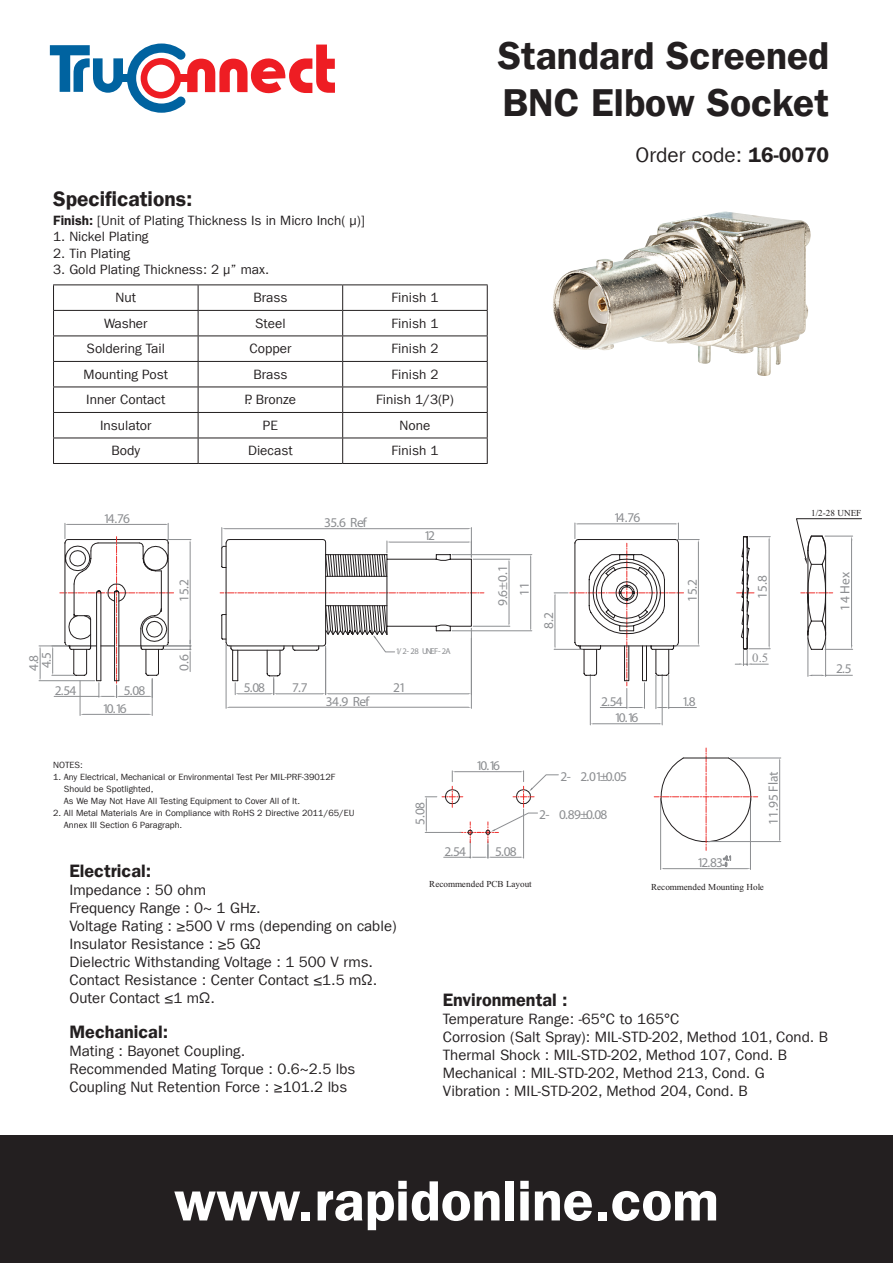
<style>
.page{position:relative;width:893px;height:1263px;background:#fff}
.page>*{position:absolute;margin:0;border:0;box-sizing:border-box;transform-origin:0 0}
.t1{font:57px "Franklin Gothic LT Com Dm";color:#fff}
.t2{font:39px/46.5px "Franklin Gothic LT Com Dm";color:#231f20}
.t3{font:21px "Franklin Gothic LT Com";color:#231f20}
.t4{font:21px "Franklin Gothic LT Com Dm";color:#231f20}
.t5{font:18px "Franklin Gothic LT Com Dm";color:#231f20}
.t6{font:15px/18px "Franklin Gothic LT Com";color:#231f20}
.t7{font:13.5px/28px "Franklin Gothic LT Com";color:#231f20}
.t8{font:13.35px/16.5px "ISOCPEUR";letter-spacing:-.065em;color:#8c8e91}
.t9{font:12.9px "Times New Roman";color:#8c8e91}
.t10{font:9.15px "Times New Roman";color:#231f20}
.t11{font:9px/12px "Franklin Gothic LT Com";color:#231f20}
.t12{font:8.55px "ISOCPEUR";letter-spacing:-.08em;color:#8c8e91}
.s1{font-family:"Franklin Gothic LT Com Dm"}
</style>
<div class="page">
<div style="left:0;top:1135px;width:893px;height:128px;background:#231f20"></div>
<svg style="left:50px;top:44px;width:285px;height:69px"></svg>
<div style="left:121px;top:75px;width:9px;height:7px;background:#0063a0"></div>
<div style="left:179px;top:75px;width:10px;height:7px;background:#ee1d23"></div>
<div style="left:141px;top:58px;width:40px;height:40px;border:7px solid #ee1d23;border-radius:50%"></div>
<img style="left:553px;top:212px;width:258px;height:164px">
<svg style="left:425px;top:771px;width:134px;height:87px"></svg>
<svg style="left:654px;top:748px;width:104px;height:121px"></svg>
<hr style="left:80px;top:681px;width:1px;height:34px;background:#8c8e91">
<hr style="left:152px;top:679px;width:1px;height:36px;background:#8c8e91">
<svg style="left:80px;top:714px;width:72px;height:1px"></svg>
<hr style="left:730px;top:758px;width:51px;height:1px;background:#8c8e91">
<hr style="left:708px;top:841px;width:73px;height:1px;background:#8c8e91">
<svg style="left:779px;top:758px;width:1px;height:83px"></svg>
<hr style="left:590px;top:674px;width:1px;height:51px;background:#8c8e91">
<hr style="left:662px;top:674px;width:1px;height:51px;background:#8c8e91">
<svg style="left:590px;top:723px;width:72px;height:1px"></svg>
<hr style="left:656px;top:675px;width:1px;height:34px;background:#8c8e91">
<hr style="left:668px;top:675px;width:1px;height:34px;background:#8c8e91">
<svg style="left:39px;top:523px;width:660px;height:185px"></svg>
<hr style="left:808px;top:638px;width:1px;height:38px;background:#8c8e91">
<hr style="left:825px;top:638px;width:1px;height:38px;background:#8c8e91">
<svg style="left:808px;top:675px;width:44px;height:1px"></svg>
<svg style="left:735px;top:536px;width:35px;height:130px"></svg>
<svg style="left:796px;top:518px;width:66px;height:132px"></svg>
<hr style="left:53px;top:284px;width:145px;height:1px;background:#231f20">
<hr style="left:198px;top:284px;width:145px;height:1px;background:#231f20">
<hr style="left:343px;top:284px;width:145px;height:1px;background:#231f20">
<hr style="left:53px;top:310px;width:145px;height:1px;background:#231f20">
<hr style="left:198px;top:310px;width:145px;height:1px;background:#231f20">
<hr style="left:343px;top:310px;width:145px;height:1px;background:#231f20">
<hr style="left:53px;top:336px;width:145px;height:1px;background:#231f20">
<hr style="left:198px;top:336px;width:145px;height:1px;background:#231f20">
<hr style="left:343px;top:336px;width:145px;height:1px;background:#231f20">
<hr style="left:53px;top:361px;width:145px;height:1px;background:#231f20">
<hr style="left:198px;top:361px;width:145px;height:1px;background:#231f20">
<hr style="left:343px;top:361px;width:145px;height:1px;background:#231f20">
<hr style="left:53px;top:387px;width:145px;height:1px;background:#231f20">
<hr style="left:198px;top:387px;width:145px;height:1px;background:#231f20">
<hr style="left:343px;top:387px;width:145px;height:1px;background:#231f20">
<hr style="left:53px;top:412px;width:145px;height:1px;background:#231f20">
<hr style="left:198px;top:412px;width:145px;height:1px;background:#231f20">
<hr style="left:343px;top:412px;width:145px;height:1px;background:#231f20">
<hr style="left:53px;top:438px;width:145px;height:1px;background:#231f20">
<svg style="left:53px;top:285px;width:1px;height:178px"></svg>
<hr style="left:198px;top:438px;width:145px;height:1px;background:#231f20">
<svg style="left:198px;top:285px;width:1px;height:178px"></svg>
<hr style="left:343px;top:438px;width:145px;height:1px;background:#231f20">
<svg style="left:342px;top:285px;width:1px;height:178px"></svg>
<svg style="left:487px;top:285px;width:1px;height:178px"></svg>
<hr style="left:53px;top:463px;width:145px;height:1px;background:#231f20">
<hr style="left:198px;top:463px;width:145px;height:1px;background:#231f20">
<hr style="left:343px;top:463px;width:145px;height:1px;background:#231f20">
<h3 class="t4" style="left:53px;top:186px;width:141px">Specifications:</h3>
<p class="t7" style="left:53px;top:206px;width:313px"><span class="s1">Finish:</span> [Unit of Plating Thickness Is in Micro Inch( μ)]</p>
<p class="t7" style="left:53px;top:223px;width:97px">1. Nickel Plating</p>
<p class="t7" style="left:53px;top:239px;width:79px">2. Tin Plating</p>
<p class="t7" style="left:116px;top:256px;width:155px;text-indent:-62px">3. Gold Plating Thickness: 2 μ” max.<br>Nut</p>
<p class="t7" style="left:253px;top:284px;width:36px">Brass</p>
<p class="t7" style="left:391px;top:284px;width:49px">Finish 1</p>
<p class="t7" style="left:104px;top:309px;width:45px">Washer</p>
<p class="t7" style="left:255px;top:309px;width:32px">Steel</p>
<p class="t7" style="left:391px;top:309px;width:49px">Finish 1</p>
<p class="t7" style="left:87px;top:335px;width:80px">Soldering Tail</p>
<p class="t7" style="left:249px;top:335px;width:43px">Copper</p>
<p class="t7" style="left:391px;top:335px;width:49px">Finish 2</p>
<p class="t7" style="left:84px;top:360px;width:86px">Mounting Post</p>
<p class="t7" style="left:253px;top:360px;width:36px">Brass</p>
<p class="t7" style="left:391px;top:360px;width:49px">Finish 2</p>
<p class="t7" style="left:86px;top:386px;width:81px">Inner Contact</p>
<p class="t7" style="left:245px;top:386px;width:53px">P. Bronze</p>
<p class="t7" style="left:376px;top:386px;width:79px">Finish 1/3(P)</p>
<p class="t7" style="left:100px;top:411px;width:53px">Insulator</p>
<p class="t7" style="left:263px;top:411px;width:17px">PE</p>
<p class="t7" style="left:400px;top:411px;width:32px">None</p>
<p class="t7" style="left:112px;top:437px;width:30px">Body</p>
<p class="t7" style="left:248px;top:437px;width:46px">Diecast</p>
<p class="t7" style="left:391px;top:437px;width:49px">Finish 1</p>
<p class="t8" style="left:103px;top:511px;width:28px">14.76</p>
<p class="t8" style="left:28px;top:671px;width:21px;line-height:12.9px;rotate:-90deg">4.8<br>4.5</p>
<p class="t8" style="left:55px;top:682px;width:23px">2.54</p>
<p class="t8" style="left:124px;top:682px;width:23px">5.08</p>
<p class="t8" style="left:103px;top:700px;width:25px">10.16</p>
<p class="t8" style="left:176px;top:602px;width:25px;rotate:-90deg">15.2</p>
<p class="t8" style="left:176px;top:671px;width:18px;rotate:-90deg">0.6</p>
<p class="t8" style="left:324px;top:515px;width:44px">35.6 Ref</p>
<p class="t8" style="left:424px;top:528px;width:13px">12</p>
<p class="t8" style="left:244px;top:680px;width:23px">5.08</p>
<p class="t12" style="left:396px;top:646px;width:56px">1/ 2- 28 UNEF- 2A</p>
<p class="t8" style="left:292px;top:680px;width:17px">7.7</p>
<p class="t8" style="left:393px;top:680px;width:14px">21</p>
<p class="t8" style="left:326px;top:693px;width:45px">34.9 Ref</p>
<h2 class="t2" style="left:498px;top:33px;width:333px">Standard Screened<br>BNC Elbow Socket</h2>
<h3 class="t3" style="left:636px;top:143px;width:195px">Order code: <span class="s1">16-0070</span></h3>
<p class="t8" style="left:495px;top:606px;width:42px;rotate:-90deg">9.6±0.1</p>
<p class="t8" style="left:517px;top:596px;width:15px;rotate:-90deg">11</p>
<p class="t8" style="left:541px;top:628px;width:18px;rotate:-90deg">8.2</p>
<p class="t8" style="left:614px;top:510px;width:28px">14.76</p>
<p class="t8" style="left:614px;top:693px;width:25px;text-indent:-13px">2.54<br>10.16</p>
<p class="t8" style="left:684px;top:602px;width:25px;rotate:-90deg">15.2</p>
<p class="t8" style="left:682px;top:694px;width:15px">1.8</p>
<p class="t10" style="left:811px;top:506px;width:52px">1/2-28 UNEF</p>
<p class="t8" style="left:755px;top:598px;width:25px;rotate:-90deg">15.8</p>
<p class="t8" style="left:837px;top:610px;width:40px;rotate:-90deg">14 Hex</p>
<p class="t9" style="left:752px;top:649px;width:18px">0.5</p>
<p class="t8" style="left:836px;top:661px;width:17px">2.5</p>
<p class="t11" style="left:53px;top:759px;width:31px">NOTES:</p>
<p class="t11" style="left:64px;top:771px;width:273px;text-indent:-11px">1. Any Electrical, Mechanical or Environmental Test Per MIL-PRF-39012F<br>Should be Spotlighted,<br>As We May Not Have All Testing Equipment to Cover All of It.</p>
<p class="t11" style="left:64px;top:807px;width:292px;text-indent:-11px">2. All Metal Materials Are in Compliance with RoHS 2 Directive 2011/65/EU<br>Annex III Section 6 Paragraph.</p>
<p class="t5" style="left:69px;top:860px;width:83px">Electrical:</p>
<p class="t6" style="left:69px;top:881px;width:329px">Impedance : 50 ohm<br>Frequency Range : 0~ 1 GHz.<br>Voltage Rating : ≥500 V rms (depending on cable)<br>Insulator Resistance : ≥5 GΩ<br>Dielectric Withstanding Voltage : 1 500 V rms.<br>Contact Resistance : Center Contact ≤1.5 mΩ.<br>Outer Contact ≤1 mΩ.</p>
<p class="t5" style="left:69px;top:1021px;width:100px">Mechanical:</p>
<p class="t6" style="left:69px;top:1041px;width:287px">Mating : Bayonet Coupling.<br>Recommended Mating Torque : 0.6~2.5 lbs<br>Coupling Nut Retention Force : ≥101.2 lbs</p>
<p class="t8" style="left:412px;top:825px;width:25px;rotate:-90deg">5.08</p>
<p class="t8" style="left:476px;top:758px;width:25px">10.16</p>
<p class="t8" style="left:561px;top:768px;width:68px">2- 2.01±0.05</p>
<p class="t8" style="left:539px;top:807px;width:70px">2- 0.89±0.08</p>
<p class="t8" style="left:445px;top:843px;width:23px">2.54</p>
<p class="t10" style="left:429px;top:878px;width:104px">Recommended PCB Layout</p>
<p class="t8" style="left:495px;top:843px;width:23px">5.08</p>
<p class="t8" style="left:697px;top:854px;width:27px">12.83</p>
<p class="t8" style="left:766px;top:825px;width:55px;rotate:-90deg">11.95 Flat</p>
<p class="t10" style="left:651px;top:881px;width:114px">Recommended Mounting Hole</p>
<p class="t5" style="left:443px;top:989px;width:126px">Environmental :</p>
<p class="t6" style="left:443px;top:1010px;width:387px">Temperature Range: -65°C to 165°C<br>Corrosion (Salt Spray): MIL-STD-202, Method 101, Cond. B Thermal Shock : MIL-STD-202, Method 107, Cond. B Mechanical : MIL-STD-202, Method 213, Cond. G<br>Vibration : MIL-STD-202, Method 204, Cond. B</p>
<h1 class="t1" style="left:174px;top:1167px;width:546px">www.rapidonline.com</h1>
</div>
